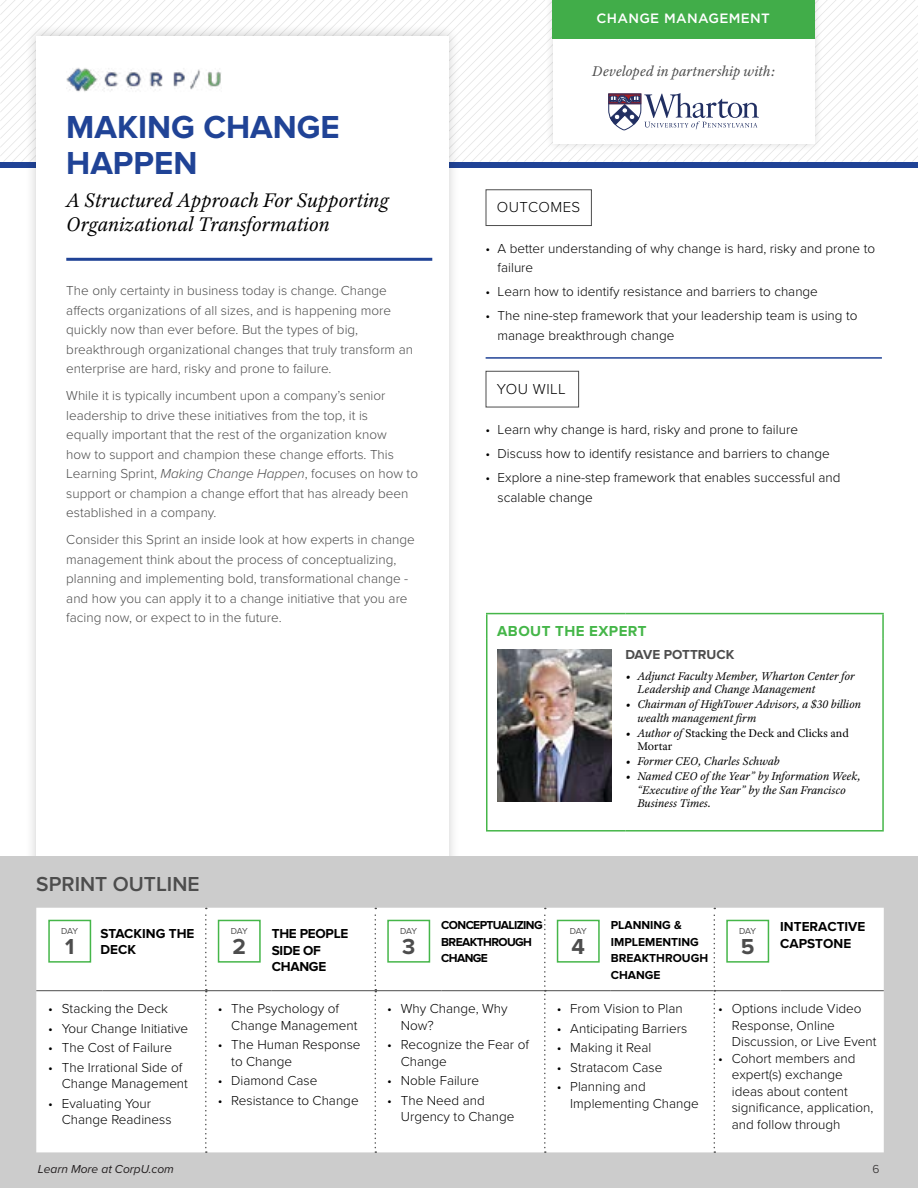
<style>
.page{position:relative;width:918px;height:1188px;background:#fff}
.page>*{position:absolute;margin:0;border:0;box-sizing:border-box;transform-origin:0 0}
.t1{font:700 33px/36px "Proxima Nova";color:#204396}
.t2{font:700 22.5px "Proxima Nova";color:#4d4d4d}
.t3{font:italic 21px/24px "Adobe Text Pro";color:#000}
.t4{font:600 21px "Proxima Nova";color:#4d4d4d}
.t5{font:italic 15px "Adobe Text Pro";color:#4d4d4d}
.t6{font:300 15px "Proxima Nova";letter-spacing:.03em;color:#000}
.t7{font:700 15px "Proxima Nova";letter-spacing:.03em;color:#45b649}
.t8{font:300 13.5px/16.5px "Proxima Nova";color:#000}
.t9{font:300 13.5px/19.5px "Proxima Nova";color:#4d4d4d}
.t10{font:700 13.5px/16.5px "Proxima Nova";color:#000}
.t11{font:700 13.5px/16.5px "Proxima Nova";letter-spacing:-.02em;color:#000}
.t12{font:500 13.5px "Gotham";letter-spacing:.025em;color:#fff}
.t13{font:700 13.5px "Proxima Nova";color:#4d4d4d}
.t14{font:italic 12px/13.5px "Adobe Text Pro";color:#000}
.t15{font:12px/13.5px "Adobe Text Pro";color:#000}
.t16{font:700 12px/16.5px "Proxima Nova";color:#000}
.t17{font:700 12px/16.5px "Proxima Nova";letter-spacing:-.05em;color:#000}
.t18{font:italic 12px "Proxima Nova";color:#000}
.t19{font:300 12px "Proxima Nova";color:#231f20}
.t20{font:9px "Proxima Nova";letter-spacing:-.035em;color:#4d4d4d}
.s1{font-style:italic}
.s2{font-style:inherit}
</style>
<div class="page">
<div style="left:0;top:1153px;width:918px;height:35px;background:#ccc"></div>
<hr style="left:0;top:1152px;width:918px;height:1px;background:#ccc">
<div style="left:0;top:162px;width:918px;height:5px;background:#204396"></div>
<div style="left:486px;top:189px;width:106px;height:37px;border:1px solid #4d4d4d"></div>
<hr style="left:486px;top:357px;width:396px;height:2px;background:#204396">
<div style="left:486px;top:371px;width:93px;height:36px;border:1px solid #4d4d4d"></div>
<hr style="left:486px;top:613px;width:139px;height:1px;background:#45b649">
<hr style="left:625px;top:613px;width:259px;height:1px;background:#45b649">
<hr style="left:486px;top:830px;width:139px;height:2px;background:#45b649">
<hr style="left:625px;top:830px;width:259px;height:2px;background:#45b649">
<hr style="left:486px;top:614px;width:2px;height:25px;background:#45b649">
<hr style="left:882px;top:614px;width:2px;height:25px;background:#45b649">
<hr style="left:486px;top:639px;width:2px;height:191px;background:#45b649">
<hr style="left:882px;top:639px;width:2px;height:191px;background:#45b649">
<img style="left:497px;top:649px;width:115px;height:153px">
<div style="left:24px;top:24px;width:437px;height:1128px;background:#000;opacity:.2"></div>
<div style="left:36px;top:36px;width:412px;height:1116px;background:#fff"></div>
<hr style="left:66px;top:258px;width:366px;height:3px;background:#204396">
<div style="left:0;top:856px;width:918px;height:296px;background:#ccc"></div>
<div style="left:36px;top:908px;width:848px;height:244px;background:#fff"></div>
<svg style="left:205px;top:908px;width:2px;height:244px"></svg>
<svg style="left:375px;top:908px;width:1px;height:244px"></svg>
<hr style="left:36px;top:990px;width:66px;height:1px;background:#4d4d4d">
<hr style="left:102px;top:990px;width:104px;height:1px;background:#4d4d4d">
<hr style="left:206px;top:990px;width:66px;height:1px;background:#4d4d4d">
<hr style="left:272px;top:990px;width:103px;height:1px;background:#4d4d4d">
<hr style="left:375px;top:990px;width:66px;height:1px;background:#4d4d4d">
<hr style="left:441px;top:990px;width:103px;height:1px;background:#4d4d4d">
<hr style="left:546px;top:990px;width:65px;height:1px;background:#4d4d4d">
<hr style="left:611px;top:990px;width:103px;height:1px;background:#4d4d4d">
<hr style="left:715px;top:990px;width:65px;height:1px;background:#4d4d4d">
<hr style="left:780px;top:990px;width:104px;height:1px;background:#4d4d4d">
<svg style="left:544px;top:908px;width:2px;height:244px"></svg>
<svg style="left:714px;top:908px;width:1px;height:244px"></svg>
<div style="left:49px;top:920px;width:41px;height:42px;background:#fff"></div>
<div style="left:48px;top:920px;width:43px;height:43px;border:2px solid #45b649"></div>
<div style="left:219px;top:920px;width:41px;height:42px;background:#fff"></div>
<div style="left:218px;top:920px;width:43px;height:43px;border:2px solid #45b649"></div>
<div style="left:388px;top:920px;width:41px;height:42px;background:#fff"></div>
<div style="left:387px;top:920px;width:43px;height:43px;border:2px solid #45b649"></div>
<div style="left:558px;top:920px;width:41px;height:42px;background:#fff"></div>
<div style="left:557px;top:920px;width:43px;height:43px;border:2px solid #45b649"></div>
<div style="left:727px;top:920px;width:41px;height:42px;background:#fff"></div>
<div style="left:726px;top:920px;width:43px;height:43px;border:2px solid #45b649"></div>
<svg style="left:0;top:0;width:918px;height:162px"></svg>
<div style="left:552px;top:0;width:262px;height:39px;background:#41ad49"></div>
<p class="t12" style="left:597px;top:10px;width:175px">CHANGE MANAGEMENT</p>
<p class="t1" style="left:66px;top:110px;width:275px">MAKING CHANGE<br>HAPPEN</p>
<p class="t3" style="left:66px;top:188px;width:324px">A Structured Approach For Supporting<br>Organizational Transformation</p>
<p class="t9" style="left:66px;top:280px;width:348px">The only certainty in business today is change. Change affects organizations of all sizes, and is happening more quickly now than ever before. But the types of big, breakthrough organizational changes that truly transform an enterprise are hard, risky and prone to failure.</p>
<p class="t9" style="left:66px;top:385px;width:353px">While it is typically incumbent upon a company’s senior leadership to drive these initiatives from the top, it is<br>equally important that the rest of the organization know<br>how to support and champion these change efforts. This Learning Sprint, <span class="s1">Making Change Happen</span>, focuses on how to support or champion a change effort that has already been established in a company.</p>
<p class="t9" style="left:66px;top:529px;width:350px">Consider this Sprint an inside look at how experts in change management think about the process of conceptualizing, planning and implementing bold, transformational change - and how you can apply it to a change initiative that you are facing now, or expect to in the future.</p>
<p class="t5" style="left:592px;top:62px;width:185px">Developed in partnership with:</p>
<p class="t6" style="left:497px;top:196px;width:85px">OUTCOMES</p>
<p class="t8" style="left:498px;top:238px;width:379px;line-height:19.5px;text-indent:-12px">• A better understanding of why change is hard, risky and prone to failure</p>
<p class="t8" style="left:486px;top:283px;width:334px">• Learn how to identify resistance and barriers to change</p>
<p class="t8" style="left:498px;top:305px;width:361px;line-height:19.5px;text-indent:-12px">• The nine-step framework that your leadership team is using to manage breakthrough change</p>
<p class="t6" style="left:497px;top:378px;width:70px">YOU WILL</p>
<p class="t8" style="left:486px;top:421px;width:314px">• Learn why change is hard, risky and prone to failure</p>
<p class="t8" style="left:486px;top:445px;width:346px">• Discuss how to identify resistance and barriers to change</p>
<p class="t8" style="left:498px;top:467px;width:344px;line-height:19.5px;text-indent:-12px">• Explore a nine-step framework that enables successful and scalable change</p>
<p class="t7" style="left:497px;top:622px;width:151px">ABOUT THE EXPERT</p>
<p class="t13" style="left:625px;top:646px;width:110px">DAVE POTTRUCK</p>
<p class="t14" style="left:637px;top:669px;width:219px;text-indent:-12px">• Adjunct Faculty Member, Wharton Center for<br>Leadership and Change Management</p>
<p class="t14" style="left:637px;top:697px;width:225px;text-indent:-12px">• Chairman of HighTower Advisors, a $30 billion wealth manageme<span class="s2">nt fi</span>rm</p>
<p class="t15" style="left:637px;top:726px;width:213px;text-indent:-12px"><span class="s1">• Author of</span> Stacking the Deck and Clicks and<br>Mortar</p>
<p class="t14" style="left:625px;top:754px;width:156px">• Former CEO, Charles Schwab</p>
<p class="t14" style="left:637px;top:769px;width:225px;text-indent:-12px">• Named CEO of the Year” by Information Week, “Executive of the Year” by the San Francisco<br>Business Times.</p>
<p class="t4" style="left:36px;top:872px;width:165px">SPRINT OUTLINE</p>
<p class="t20" style="left:61px;top:925px;width:18px">DAY</p>
<p class="t2" style="left:65px;top:933px;width:11px">1</p>
<p class="t10" style="left:101px;top:925px;width:95px">STACKING THE<br>DECK</p>
<p class="t20" style="left:231px;top:925px;width:18px">DAY</p>
<p class="t2" style="left:233px;top:933px;width:15px">2</p>
<p class="t11" style="left:272px;top:926px;width:78px">THE PEOPLE<br>SIDE OF<br>CHANGE</p>
<p class="t20" style="left:400px;top:925px;width:18px">DAY</p>
<p class="t2" style="left:402px;top:933px;width:15px">3</p>
<p class="t17" style="left:441px;top:917px;width:103px">CONCEPTUALIZING<br>BREAKTHROUGH<br>CHANGE</p>
<p class="t20" style="left:570px;top:925px;width:18px">DAY</p>
<p class="t2" style="left:572px;top:933px;width:15px">4</p>
<p class="t16" style="left:611px;top:917px;width:99px">PLANNING &amp;<br>IMPLEMENTING<br>BREAKTHROUGH<br>CHANGE</p>
<p class="t20" style="left:739px;top:925px;width:18px">DAY</p>
<p class="t2" style="left:741px;top:933px;width:15px">5</p>
<p class="t10" style="left:780px;top:918px;width:87px">INTERACTIVE<br>CAPSTONE</p>
<p class="t8" style="left:48px;top:1000px;width:121px">• Stacking the Deck</p>
<p class="t8" style="left:48px;top:1019px;width:141px">• Your Change Initiative</p>
<p class="t8" style="left:48px;top:1039px;width:125px">• The Cost of Failure</p>
<p class="t8" style="left:62px;top:1058px;width:128px;text-indent:-14px">• The Irrational Side of<br>Change Management</p>
<p class="t8" style="left:62px;top:1094px;width:111px;text-indent:-14px">• Evaluating Your<br>Change Readiness</p>
<p class="t8" style="left:231px;top:1000px;width:128px;text-indent:-14px">• The Psychology of<br>Change Management</p>
<p class="t8" style="left:231px;top:1036px;width:131px;text-indent:-14px">• The Human Response to Change</p>
<p class="t8" style="left:218px;top:1072px;width:101px">• Diamond Case</p>
<p class="t8" style="left:218px;top:1091px;width:142px">• Resistance to Change</p>
<p class="t8" style="left:401px;top:1000px;width:108px;text-indent:-14px">• Why Change, Why<br>Now?</p>
<p class="t8" style="left:401px;top:1036px;width:130px;text-indent:-14px">• Recognize the Fear of<br>Change</p>
<p class="t8" style="left:387px;top:1072px;width:93px">• Noble Failure</p>
<p class="t8" style="left:401px;top:1091px;width:115px;text-indent:-14px">• The Need and<br>Urgency to Change</p>
<p class="t8" style="left:557px;top:1000px;width:127px">• From Vision to Plan</p>
<p class="t8" style="left:557px;top:1019px;width:132px">• Anticipating Barriers</p>
<p class="t8" style="left:557px;top:1039px;width:96px">• Making it Real</p>
<p class="t8" style="left:557px;top:1058px;width:107px">• Stratacom Case</p>
<p class="t8" style="left:570px;top:1078px;width:130px;text-indent:-14px">• Planning and<br>Implementing Change</p>
<p class="t8" style="left:732px;top:1000px;width:146px;text-indent:-14px">• Options include Video<br>Response, Online<br>Discussion, or Live Event</p>
<p class="t8" style="left:732px;top:1049px;width:143px;text-indent:-14px">• Cohort members and expert(s) exchange ideas about content significance, application, and follow through</p>
<p class="t20" style="left:36px;top:1161px;width:23px">M100</p>
<p class="t18" style="left:38px;top:1160px;width:138px">Learn More at CorpU.com</p>
<p class="t19" style="left:873px;top:1161px;width:9px">6</p>
</div>
